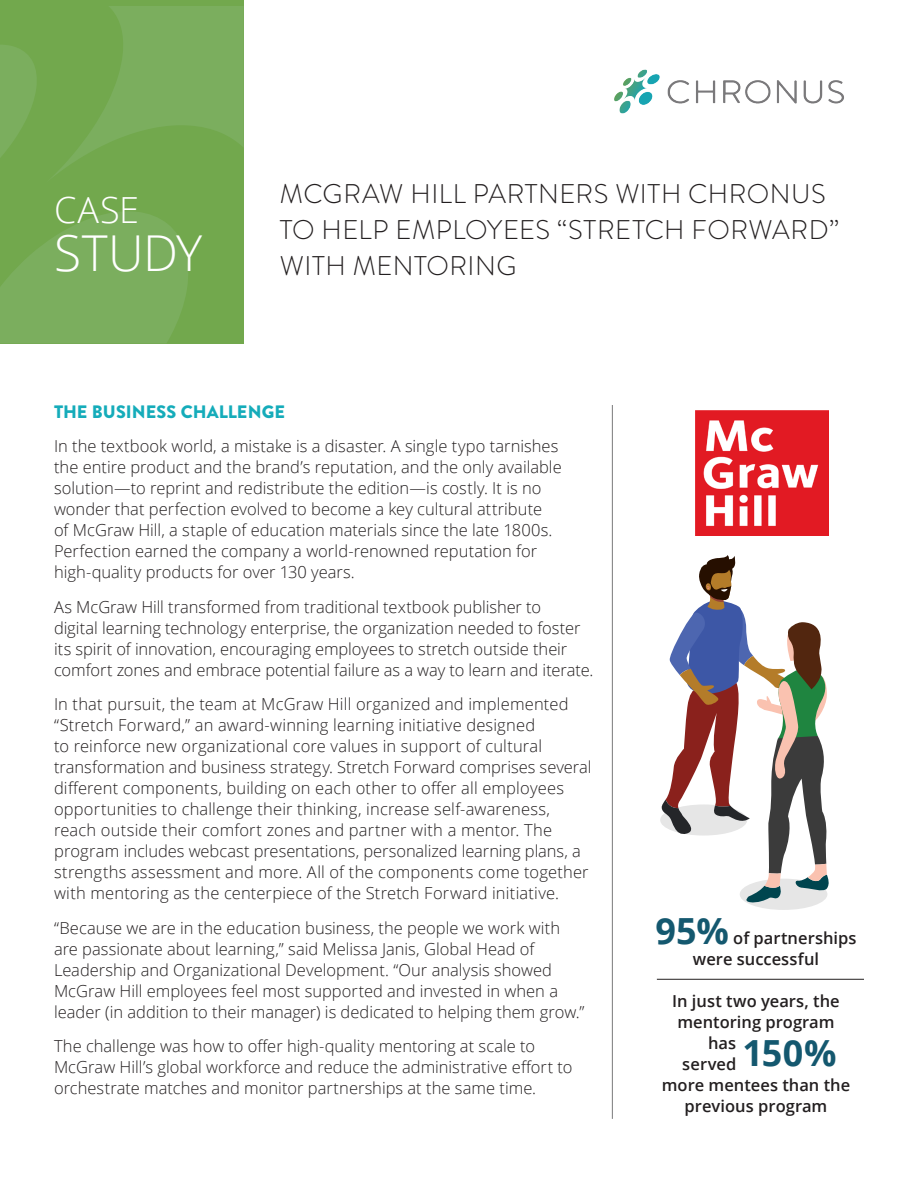
<style>
.page{position:relative;width:918px;height:1188px;background:#fff}
.page>*{position:absolute;margin:0;border:0;box-sizing:border-box;transform-origin:0 0}
.t1{font:300 49.5px "Open Sans";letter-spacing:-.005em;color:#fff}
.t2{font:300 36px "Open Sans";color:#fff}
.t3{font:700 36px "Open Sans";color:#14586f}
.t4{font:300 27px/36px "Brandon Grotesque";letter-spacing:.02em;color:#231f20}
.t5{font:900 18px "Brandon Grotesque";letter-spacing:.005em;color:#15acba}
.t6{font:300 16.5px/21px "Open Sans";color:#231f20}
.t7{font:600 16.5px/21px "Open Sans";color:#231f20;text-align:center}
.s1{font-weight:700;font-size:36px;color:#14586f}
</style>
<div class="page">
<div style="left:0;top:0;width:244px;height:344px;background:#72a84d"></div>
<svg style="left:0;top:45px;width:37px;height:112px"></svg>
<svg style="left:0;top:211px;width:188px;height:132px"></svg>
<svg style="left:53px;top:6px;width:191px;height:171px"></svg>
<hr style="left:612px;top:405px;width:1px;height:714px;background:#79797a">
<div style="left:740px;top:879px;width:87px;height:31px;background:#e6e6e6;border-radius:50%"></div>
<svg style="left:661px;top:555px;width:168px;height:348px"></svg>
<hr style="left:657px;top:979px;width:207px;height:1px;background:#231f20">
<img style="left:614px;top:69px;width:230px;height:45px">
<img style="left:696px;top:410px;width:132px;height:126px">
<p class="t2" style="left:54px;top:185px;width:86px">CASE</p>
<p class="t1" style="left:54px;top:219px;width:150px">STUDY</p>
<p class="t4" style="left:280px;top:175px;width:561px">MCGRAW HILL PARTNERS WITH CHRONUS<br>TO HELP EMPLOYEES “STRETCH FORWARD”<br>WITH MENTORING</p>
<p class="t5" style="left:54px;top:399px;width:233px">THE BUSINESS CHALLENGE</p>
<p class="t6" style="left:54px;top:435px;width:509px">In the textbook world, a mistake is a disaster. A single typo tarnishes the entire product and the brand’s reputation, and the only available solution—to reprint and redistribute the edition—is costly. It is no wonder that perfection evolved to become a key cultural attribute<br>of McGraw Hill, a staple of education materials since the late 1800s.<br>Perfection earned the company a world-renowned reputation for high-quality products for over 130 years.</p>
<p class="t6" style="left:54px;top:596px;width:541px">As McGraw Hill transformed from traditional textbook publisher to<br>digital learning technology enterprise, the organization needed to foster its spirit of innovation, encouraging employees to stretch outside their comfort zones and embrace potential failure as a way to learn and iterate.</p>
<p class="t6" style="left:54px;top:693px;width:539px">In that pursuit, the team at McGraw Hill organized and implemented “Stretch Forward,” an award-winning learning initiative designed<br>to reinforce new organizational core values in support of cultural transformation and business strategy. Stretch Forward comprises several different components, building on each other to offer all employees opportunities to challenge their thinking, increase self-awareness, reach outside their comfort zones and partner with a mentor. The program includes webcast presentations, personalized learning plans, a strengths assessment and more. All of the components come together with mentoring as the centerpiece of the Stretch Forward initiative.</p>
<p class="t6" style="left:54px;top:917px;width:532px">“Because we are in the education business, the people we work with are passionate about learning,” said Melissa Janis, Global Head of Leadership and Organizational Development. “Our analysis showed McGraw Hill employees feel most supported and invested in when a leader (in addition to their manager) is dedicated to helping them grow.”</p>
<p class="t6" style="left:54px;top:1035px;width:520px">The challenge was how to offer high-quality mentoring at scale to<br>McGraw Hill’s global workforce and reduce the administrative effort to orchestrate matches and monitor partnerships at the same time.</p>
<p class="t3" style="left:742px;top:1028px;width:96px">150%</p>
<p class="t7" style="left:655px;top:927px;width:203px"><span class="s1">95%</span> of partnerships were successful</p>
<p class="t7" style="left:672px;top:990px;width:169px">In just two years, the mentoring program</p>
<p class="t7" style="left:682px;top:1032px;width:56px;text-align:right">has served</p>
<p class="t7" style="left:662px;top:1074px;width:190px">more mentees than the previous program</p>
</div>
